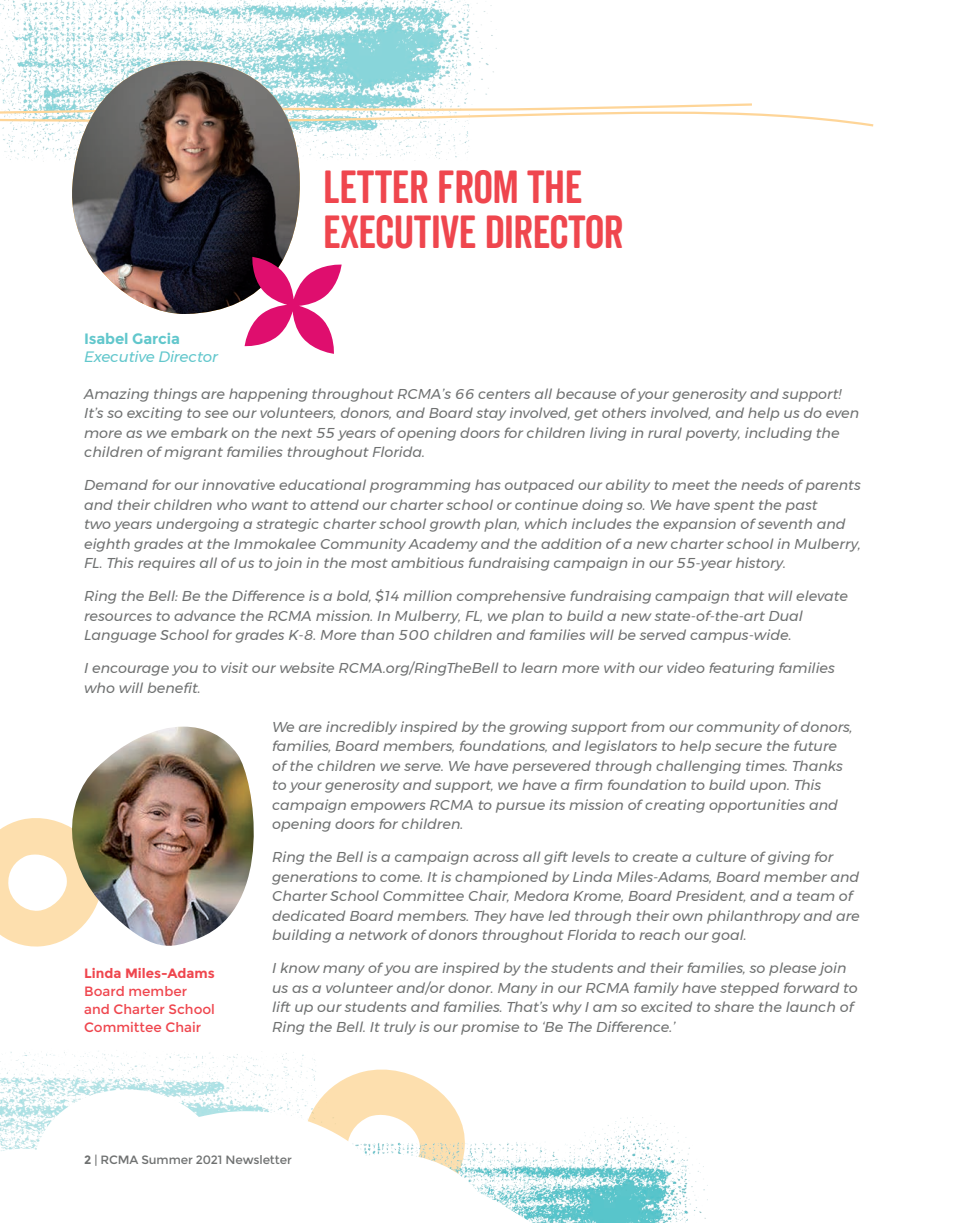
<style>
.page{position:relative;width:953px;height:1223px;background:#fff}
.page>*{position:absolute;margin:0;border:0;box-sizing:border-box;transform-origin:0 0}
.t1{font:45px/45px "Veneer Clean Soft";letter-spacing:-.01em;color:#ef464e}
.t2{font:italic 15px "Montserrat";letter-spacing:-.01em;color:#62c7cc}
.t3{font:700 15px "Montserrat";letter-spacing:-.01em;color:#62c7cc}
.t4{font:italic 14.25px/19.5px "Montserrat";color:#6f7171}
.t5{font:13.5px/18px "Montserrat";color:#ef464e}
.t6{font:700 13.5px "Montserrat";color:#ef464e}
.t7{font:12px "Montserrat";letter-spacing:-.01em;color:#6f7171}
.s1{font-weight:700}
</style>
<div class="page">
<img style="left:0;top:1051px;width:315px;height:38px">
<svg style="left:301px;top:1067px;width:136px;height:22px"></svg>
<svg style="left:0;top:818px;width:71px;height:129px"></svg>
<img style="left:554px;top:1117px;width:152px;height:105px">
<svg style="left:0;top:1089px;width:554px;height:133px"></svg>
<img style="left:0;top:0;width:494px;height:162px">
<svg style="left:0;top:102px;width:874px;height:26px"></svg>
<img style="left:71px;top:61px;width:229px;height:253px">
<svg style="left:244px;top:257px;width:97px;height:97px"></svg>
<img style="left:71px;top:726px;width:183px;height:220px">
<p class="t3" style="left:84px;top:329px;width:97px">Isabel Garcia</p>
<p class="t2" style="left:84px;top:345px;width:135px">Executive Director</p>
<h1 class="t1" style="left:323px;top:164px;width:302px">LETTER FROM THE<br>EXECUTIVE DIRECTOR</h1>
<p class="t4" style="left:84px;top:383px;width:776px">Amazing things are happening throughout RCMA’s 66 centers all because of your generosity and support!<br>It’s so exciting to see our volunteers, donors, and Board stay involved, get others involved, and help us do even more as we embark on the next 55 years of opening doors for children living in rural poverty, including the children of migrant families throughout Florida.</p>
<p class="t4" style="left:84px;top:475px;width:778px">Demand for our innovative educational programming has outpaced our ability to meet the needs of parents and their children who want to attend our charter school or continue doing so. We have spent the past<br>two years undergoing a strategic charter school growth plan, which includes the expansion of seventh and eighth grades at the Immokalee Community Academy and the addition of a new charter school in Mulberry, FL. This requires all of us to join in the most ambitious fundraising campaign in our 55-year history.</p>
<p class="t4" style="left:84px;top:586px;width:765px">Ring the Bell: Be the Difference is a bold, $14 million comprehensive fundraising campaign that will elevate resources to advance the RCMA mission. In Mulberry, FL, we plan to build a new state-of-the-art Dual<br>Language School for grades K-8. More than 500 children and families will be served campus-wide.</p>
<p class="t4" style="left:84px;top:658px;width:752px">I encourage you to visit our website RCMA.org/RingTheBell to learn more with our video featuring families who will benefit.</p>
<p class="t6" style="left:84px;top:964px;width:132px">Linda Miles-Adams</p>
<p class="t5" style="left:84px;top:982px;width:132px">Board member and Charter School<br>Committee Chair</p>
<p class="t4" style="left:272px;top:716px;width:581px">We are incredibly inspired by the growing support from our community of donors, families, Board members, foundations, and legislators to help secure the future of the children we serve. We have persevered through challenging times. Thanks to your generosity and support, we have a firm foundation to build upon. This campaign empowers RCMA to pursue its mission of creating opportunities and opening doors for children.</p>
<p class="t4" style="left:272px;top:847px;width:589px">Ring the Bell is a campaign across all gift levels to create a culture of giving for generations to come. It is championed by Linda Miles-Adams, Board member and Charter School Committee Chair, Medora Krome, Board President, and a team of dedicated Board members. They have led through their own philanthropy and are building a network of donors throughout Florida to reach our goal.</p>
<p class="t4" style="left:272px;top:958px;width:587px">I know many of you are inspired by the students and their families, so please join us as a volunteer and/or donor. Many in our RCMA family have stepped forward to lift up our students and families. That’s why I am so excited to share the launch of Ring the Bell. It truly is our promise to ‘Be The Difference.’</p>
<p class="t7" style="left:84px;top:1151px;width:209px"><span class="s1">2</span> | RCMA Summer 2021 Newsletter</p>
</div>
